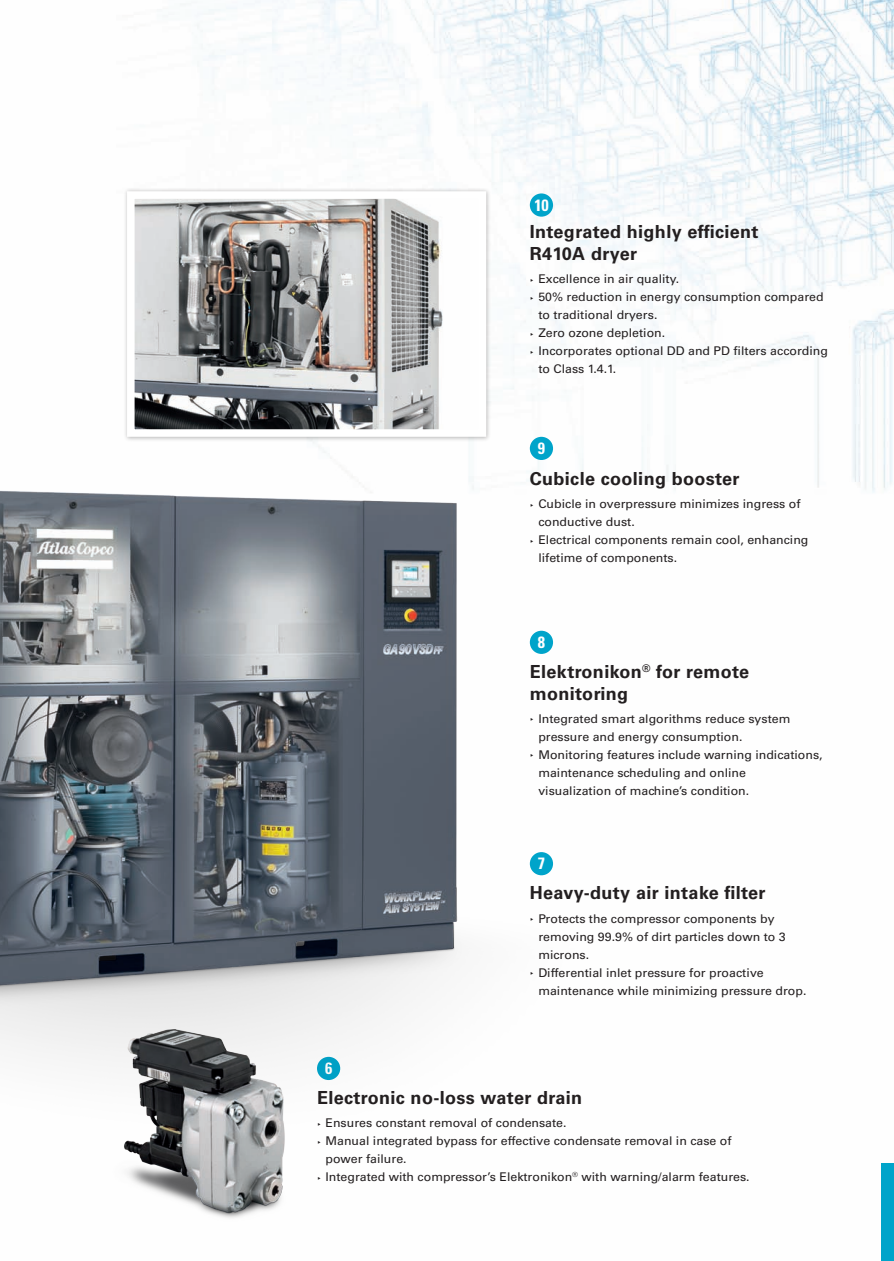
<style>
.page{position:relative;width:894px;height:1261px;background:#fff}
.page>*{position:absolute;margin:0;border:0;box-sizing:border-box;transform-origin:0 0}
.t1{font:700 18px/21.6px "Univers LT Std";letter-spacing:.02em;color:#231f20}
.t2{font:700 condensed 16.35px "Univers LT Std";color:#fff}
.t3{font:12px/18px "Univers LT Std";color:#231f20}
</style>
<div class="page">
<img style="left:180px;top:0;width:713px;height:493px">
<div style="left:880px;top:1163px;width:13px;height:98px;background:#00a4ca"></div>
<div style="left:529px;top:193px;width:23px;height:24px;background:#00a4ca;border-radius:50%"></div>
<img style="left:0;top:331px;width:664px;height:750px">
<img style="left:112px;top:1029px;width:174px;height:189px">
<div style="left:123px;top:188px;width:368px;height:254px;background:#231f20;opacity:.33"></div>
<img style="left:136px;top:200px;width:341px;height:228px">
<div style="left:127px;top:191px;width:359px;height:246px;border:8px solid #fff"></div>
<img style="left:0;top:331px;width:8px;height:311px">
<svg style="left:530px;top:918px;width:8px;height:4px"></svg>
<svg style="left:530px;top:972px;width:8px;height:4px"></svg>
<svg style="left:530px;top:718px;width:8px;height:4px"></svg>
<svg style="left:530px;top:754px;width:8px;height:4px"></svg>
<svg style="left:530px;top:279px;width:8px;height:4px"></svg>
<svg style="left:530px;top:297px;width:8px;height:4px"></svg>
<svg style="left:530px;top:333px;width:8px;height:4px"></svg>
<svg style="left:530px;top:351px;width:8px;height:4px"></svg>
<svg style="left:530px;top:504px;width:8px;height:4px"></svg>
<svg style="left:530px;top:540px;width:8px;height:4px"></svg>
<h2 class="t2" style="left:534px;top:195px;width:16px">10</h2>
<h1 class="t1" style="left:529px;top:221px;width:230px">Integrated highly efficient<br>R410A dryer</h1>
<p class="t3" style="left:538px;top:270px;width:291px">Excellence in air quality.<br>50% reduction in energy consumption compared to traditional dryers.<br>Zero ozone depletion.<br>Incorporates optional DD and PD filters according to Class 1.4.1.</p>
<h2 class="t2" style="left:537px;top:438px;width:9px">9</h2>
<h1 class="t1" style="left:529px;top:468px;width:211px">Cubicle cooling booster</h1>
<p class="t3" style="left:538px;top:495px;width:271px">Cubicle in overpressure minimizes ingress of conductive dust.<br>Electrical components remain cool, enhancing lifetime of components.</p>
<h2 class="t2" style="left:537px;top:632px;width:9px">8</h2>
<h1 class="t1" style="left:529px;top:661px;width:221px">Elektronikon<sup>®</sup> for remote monitoring</h1>
<p class="t3" style="left:538px;top:710px;width:286px">Integrated smart algorithms reduce system pressure and energy consumption.<br>Monitoring features include warning indications, maintenance scheduling and online<br>visualization of machine’s condition.</p>
<h2 class="t2" style="left:537px;top:853px;width:9px">7</h2>
<h2 class="t2" style="left:325px;top:1058px;width:9px">6</h2>
<h1 class="t1" style="left:529px;top:882px;width:237px">Heavy-duty air intake filter</h1>
<p class="t3" style="left:538px;top:909px;width:269px">Protects the compressor components by removing 99.9% of dirt particles down to 3 microns.<br>Differential inlet pressure for proactive maintenance while minimizing pressure drop.</p>
<h1 class="t1" style="left:317px;top:1087px;width:266px">Electronic no-loss water drain</h1>
<p class="t3" style="left:325px;top:1114px;width:425px">Ensures constant removal of condensate.<br>Manual integrated bypass for effective condensate removal in case of power failure.<br>Integrated with compressor’s Elektronikon<sup>®</sup> with warning/alarm features.</p>
</div>
